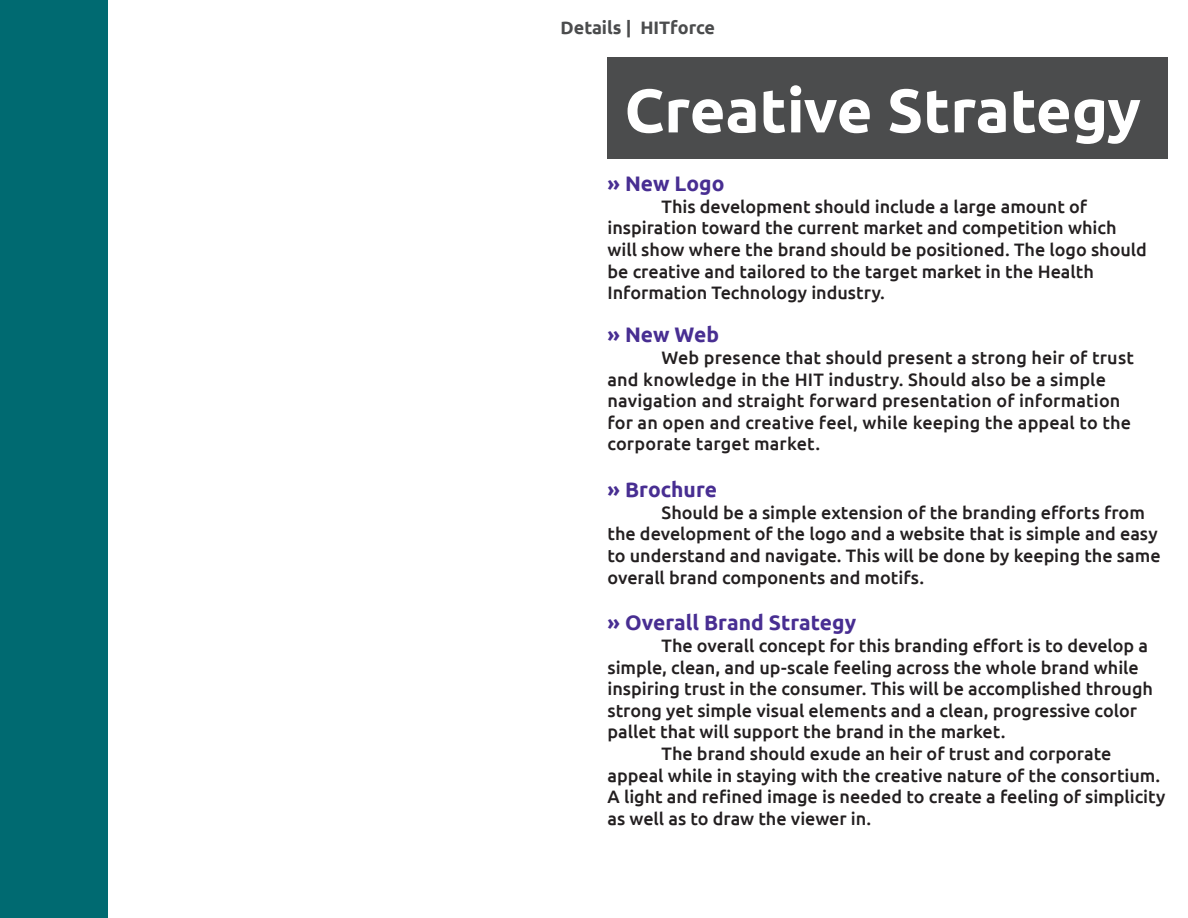
<style>
.page{position:relative;width:1188px;height:918px;background:#fff}
.page>*{position:absolute;margin:0;border:0;box-sizing:border-box;transform-origin:0 0}
.t1{font:700 61.5px "Ubuntu";color:#fff}
.t2{font:700 21px "Ubuntu";color:#482e92}
.t3{font:500 18px/21.6px "Ubuntu";color:#231f20}
.t4{font:700 18px "Ubuntu";color:#4b4c4d}
</style>
<div class="page">
<div style="left:0;top:0;width:108px;height:918px;background:#006a71"></div>
<div style="left:608px;top:57px;width:560px;height:101px;background:#4b4c4d"></div>
<p class="t4" style="left:561px;top:17px;width:156px">Details | HITforce</p>
<p class="t1" style="left:624px;top:73px;width:518px">Creative Strategy</p>
<p class="t2" style="left:608px;top:171px;width:118px">» New Logo</p>
<p class="t3" style="left:608px;top:195px;width:541px;text-indent:54px">This development should include a large amount of inspiration toward the current market and competition which will show where the brand should be positioned. The logo should be creative and tailored to the target market in the Health Information Technology industry.</p>
<p class="t2" style="left:608px;top:322px;width:113px">» New Web</p>
<p class="t3" style="left:608px;top:346px;width:528px;text-indent:54px">Web presence that should present a strong heir of trust and knowledge in the HIT industry. Should also be a simple navigation and straight forward presentation of information for an open and creative feel, while keeping the appeal to the corporate target market.</p>
<p class="t2" style="left:608px;top:477px;width:111px">» Brochure</p>
<p class="t3" style="left:608px;top:501px;width:555px;text-indent:54px">Should be a simple extension of the branding efforts from the development of the logo and a website that is simple and easy to understand and navigate. This will be done by keeping the same overall brand components and motifs.</p>
<p class="t2" style="left:608px;top:610px;width:250px">» Overall Brand Strategy</p>
<p class="t3" style="left:608px;top:634px;width:547px;text-indent:54px">The overall concept for this branding effort is to develop a simple, clean, and up-scale feeling across the whole brand while inspiring trust in the consumer. This will be accomplished through strong yet simple visual elements and a clean, progressive color pallet that will support the brand in the market.</p>
<p class="t3" style="left:608px;top:742px;width:559px;text-indent:54px">The brand should exude an heir of trust and corporate appeal while in staying with the creative nature of the consortium.<br>A light and refined image is needed to create a feeling of simplicity as well as to draw the viewer in.</p>
</div>
